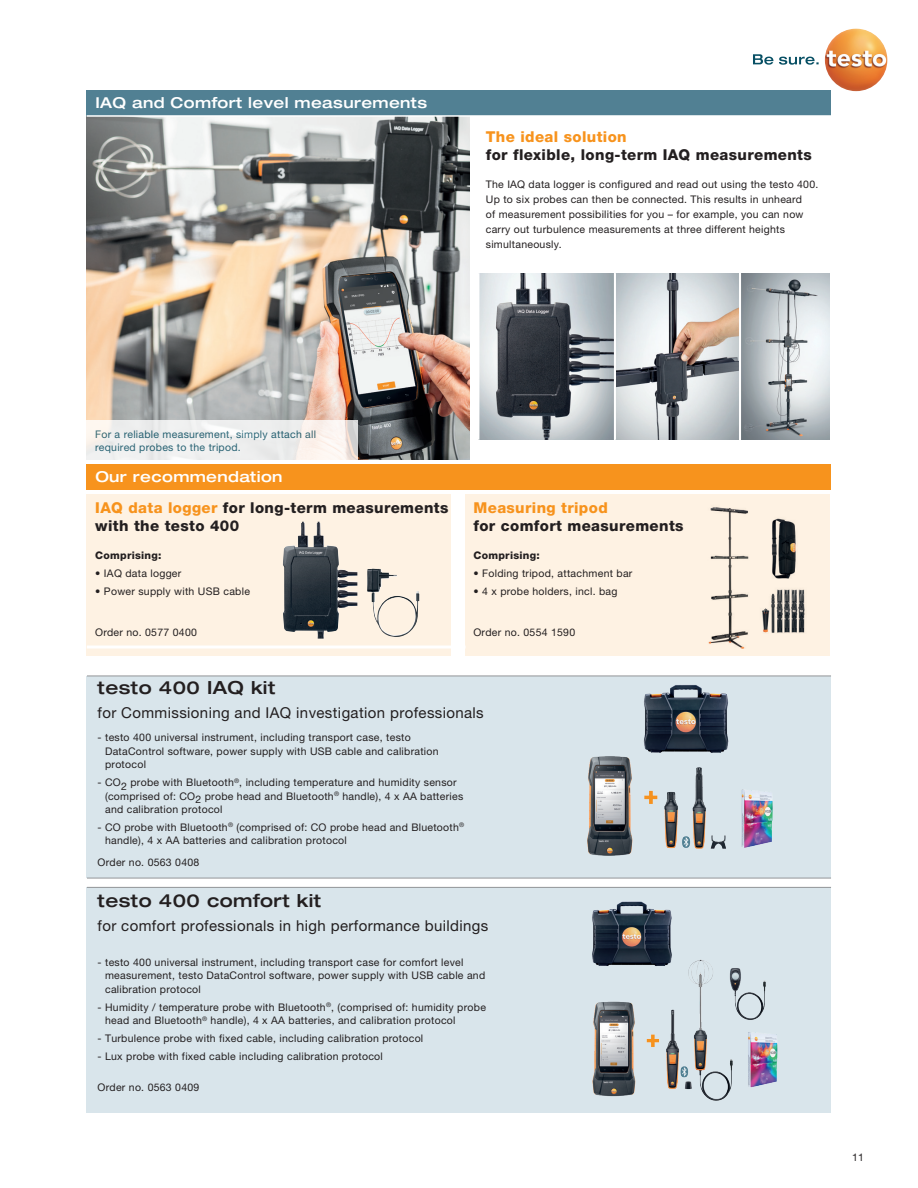
<style>
.page{position:relative;width:918px;height:1188px;background:#fff}
.page>*{position:absolute;margin:0;border:0;box-sizing:border-box;transform-origin:0 0}
.Headline_16pt{font:500 expanded 18px "Helvetica Neue LT Com";letter-spacing:.025em;color:#231f20}
.Headline_16pt-2{font:15px "Helvetica Neue LTW1 G";letter-spacing:.025em;color:#231f20}
.Headline{font:800 15px/18px "Helvetica Neue LTW1 G";letter-spacing:.025em;color:#231f20}
.Produktverlgeich{font:800 15px/18px "Helvetica Neue LTW1 G";letter-spacing:.025em;color:#231f20}
.Copy_8_5_pt{font:500 expanded 15px "Helvetica Neue LTW1 G";letter-spacing:.025em;color:#fff}
.Subline{font:10.5px/13.5px "Helvetica Neue LTW1 G";letter-spacing:.025em;color:#231f20}
.Produktverlgeich-2{font:10.5px/15px "Helvetica Neue LTW1 G";letter-spacing:.025em;color:#231f20}
.t1{font:10.5px/13.5px "Helvetica Neue LTW1 G";letter-spacing:.025em;color:#074f64}
.Copy_7_pt{font:10.5px "Helvetica Neue LTW1 G";letter-spacing:.025em;color:#231f20}
.Subline-2{font:800 10.5px "Helvetica Neue LTW1 G";letter-spacing:.025em;color:#231f20}
.s1{color:#f7931d}
</style>
<div class="page">
<img style="left:87px;top:117px;width:383px;height:343px">
<img style="left:741px;top:273px;width:89px;height:167px">
<img style="left:616px;top:273px;width:123px;height:167px">
<img style="left:479px;top:273px;width:135px;height:167px">
<div style="left:87px;top:494px;width:364px;height:162px;background:#fef2e3"></div>
<div style="left:465px;top:494px;width:364px;height:162px;background:#fef2e3"></div>
<div style="left:87px;top:464px;width:744px;height:26px;background:#f7931d"></div>
<hr style="left:87px;top:646px;width:379px;height:3px;background:#fff">
<img style="left:762px;top:589px;width:43px;height:44px">
<img style="left:771px;top:518px;width:25px;height:61px">
<img style="left:708px;top:507px;width:41px;height:142px">
<img style="left:283px;top:522px;width:74px;height:117px">
<img style="left:367px;top:569px;width:52px;height:68px">
<div style="left:87px;top:90px;width:744px;height:26px;background:#518093"></div>
<hr style="left:87px;top:115px;width:744px;height:2px;background:#fff">
<svg style="left:753px;top:54px;width:66px;height:11px"></svg>
<img style="left:825px;top:29px;width:62px;height:62px;border-radius:31px">
<div style="left:87px;top:676px;width:744px;height:202px;background:#d9e5eb"></div>
<div style="left:87px;top:887px;width:744px;height:226px;background:#d9e5eb"></div>
<hr style="left:87px;top:676px;width:744px;height:1px;background:#939598">
<hr style="left:87px;top:887px;width:744px;height:1px;background:#939598">
<hr style="left:87px;top:878px;width:744px;height:1px;background:#939598">
<img style="left:577px;top:676px;width:218px;height:180px">
<img style="left:592px;top:901px;width:186px;height:200px">
<svg style="left:87px;top:420px;width:271px;height:40px;fill:#efefee"></svg>
<p class="Copy_8_5_pt" style="left:95px;top:93px;width:333px">IAQ and Comfort level measurements</p>
<p class="Produktverlgeich" style="left:486px;top:127px;width:327px"><span class="s1">The ideal solution<br></span>for flexible, long-term IAQ measurements</p>
<p class="Produktverlgeich-2" style="left:486px;top:177px;width:334px">The IAQ data logger is configured and read out using the testo 400.<br>Up to six probes can then be connected. This results in unheard<br>of measurement possibilities for you – for example, you can now carry out turbulence measurements at three different heights simultaneously.</p>
<p class="t1" style="left:95px;top:427px;width:223px">For a reliable measurement, simply attach all required probes to the tripod.</p>
<p class="Copy_8_5_pt" style="left:95px;top:467px;width:189px">Our recommendation</p>
<p class="Headline" style="left:95px;top:498px;width:355px"><span class="s1">IAQ data logger</span> for long-term measurements with the testo 400</p>
<p class="Headline" style="left:474px;top:498px;width:212px"><span class="s1">Measuring tripod<br></span>for comfort measurements</p>
<p class="Subline-2" style="left:95px;top:549px;width:68px">Comprising:</p>
<p class="Subline" style="left:95px;top:567px;width:88px">• IAQ data logger</p>
<p class="Subline" style="left:95px;top:585px;width:156px">• Power supply with USB cable</p>
<p class="Subline-2" style="left:474px;top:549px;width:68px">Comprising:</p>
<p class="Subline" style="left:474px;top:567px;width:160px">• Folding tripod, attachment bar</p>
<p class="Subline" style="left:474px;top:585px;width:145px">• 4 x probe holders, incl. bag</p>
<p class="Copy_7_pt" style="left:95px;top:626px;width:103px">Order no. 0577 0400</p>
<p class="Copy_7_pt" style="left:473px;top:626px;width:103px">Order no. 0554 1590</p>
<p class="Headline_16pt" style="left:98px;top:676px;width:179px">testo 400 IAQ kit</p>
<p class="Headline_16pt-2" style="left:98px;top:703px;width:388px">for Commissioning and IAQ investigation professionals</p>
<p class="Subline" style="left:105px;top:731px;width:335px;text-indent:-8px">- testo 400 universal instrument, including transport case, testo<br>DataControl software, power supply with USB cable and calibration protocol</p>
<p class="Subline" style="left:105px;top:776px;width:360px;text-indent:-8px">- CO2 probe with Bluetooth<sup>®</sup>, including temperature and humidity sensor (comprised of: CO2 probe head and Bluetooth<sup>®</sup> handle), 4 x AA batteries and calibration protocol</p>
<p class="Subline" style="left:105px;top:820px;width:361px;text-indent:-8px">- CO probe with Bluetooth<sup>®</sup> (comprised of: CO probe head and Bluetooth<sup>® </sup>handle), 4 x AA batteries and calibration protocol</p>
<p class="Copy_7_pt" style="left:98px;top:856px;width:103px">Order no. 0563 0408</p>
<p class="Headline_16pt" style="left:98px;top:889px;width:225px">testo 400 comfort kit</p>
<p class="Headline_16pt-2" style="left:98px;top:916px;width:392px">for comfort professionals in high performance buildings</p>
<p class="Subline" style="left:105px;top:955px;width:382px;text-indent:-8px">- testo 400 universal instrument, including transport case for comfort level measurement, testo DataControl software, power supply with USB cable and calibration protocol</p>
<p class="Subline" style="left:105px;top:1000px;width:382px;text-indent:-8px">- Humidity / temperature probe with Bluetooth<sup>®</sup>, (comprised of: humidity probe head and Bluetooth<sup>®</sup> handle), 4 x AA batteries, and calibration protocol</p>
<p class="Subline" style="left:98px;top:1031px;width:327px">- Turbulence probe with fixed cable, including calibration protocol</p>
<p class="Subline" style="left:98px;top:1049px;width:287px">- Lux probe with fixed cable including calibration protocol</p>
<p class="Copy_7_pt" style="left:98px;top:1081px;width:103px">Order no. 0563 0409</p>
<p class="Produktverlgeich-2" style="left:852px;top:1149px;width:13px">11</p>
</div>
